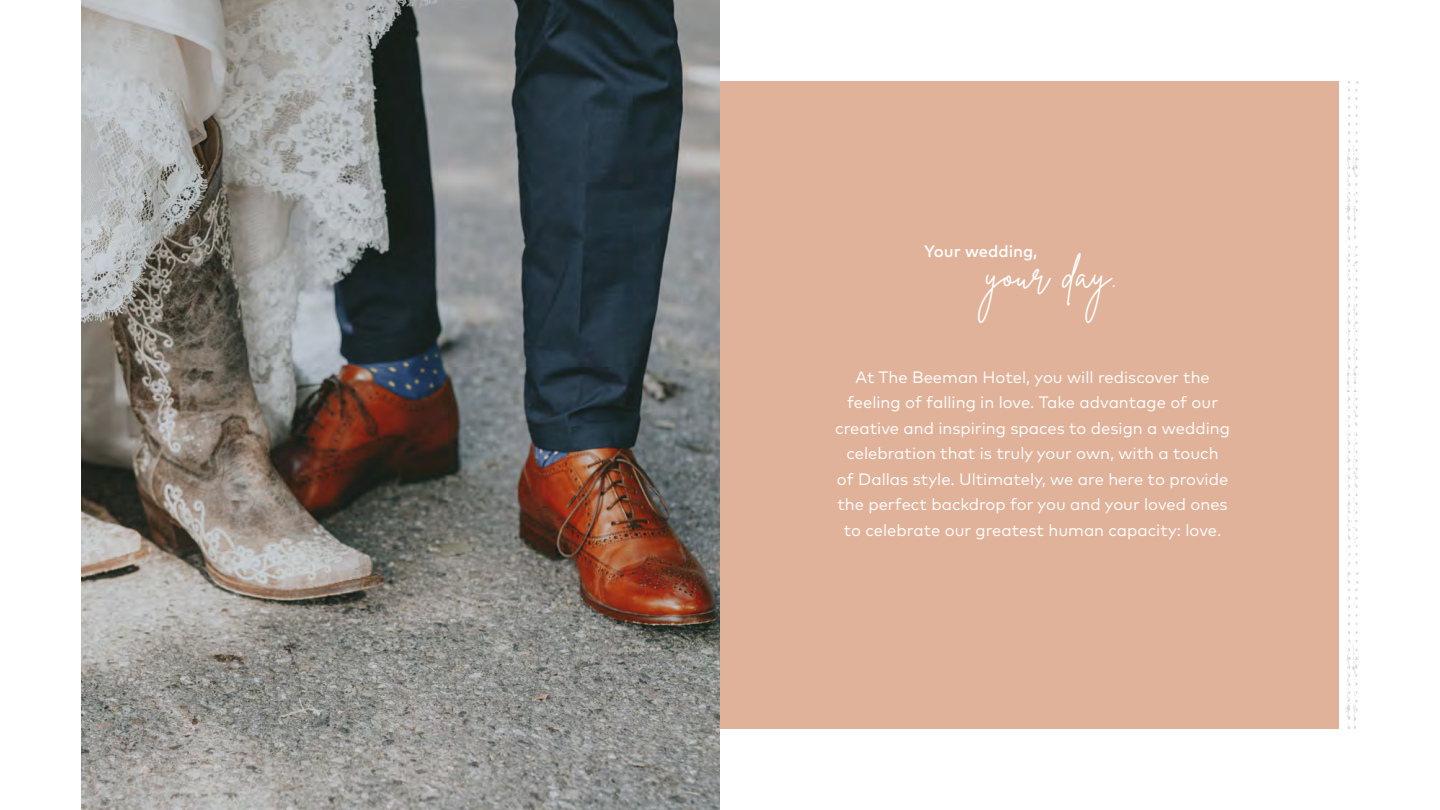
<style>
.page{position:relative;width:1440px;height:810px;background:#fff}
.page>*{position:absolute;margin:0;border:0;box-sizing:border-box;transform-origin:0 0}
.t1{font:40.5px "Brittany Signature";letter-spacing:.02em;color:#fff}
.t2{font:16.5px/25.5px "Mark";color:#fff;text-align:center}
.t3{font:500 16.5px "Mark OT";color:#fff}
</style>
<div class="page">
<div style="left:635px;top:81px;width:704px;height:648px;background:#e0b29a"></div>
<img style="left:81px;top:0;width:639px;height:810px">
<img style="left:1345px;top:81px;width:14px;height:648px">
<p class="t3" style="left:924px;top:241px;width:115px">Your wedding,</p>
<h1 class="t1" style="left:985px;top:249px;width:133px">your day.</h1>
<p class="t2" style="left:835px;top:364px;width:396px">At The Beeman Hotel, you will rediscover the feeling of falling in love. Take advantage of our creative and inspiring spaces to design a wedding celebration that is truly your own, with a touch<br>of Dallas style. Ultimately, we are here to provide the perfect backdrop for you and your loved ones to celebrate our greatest human capacity: love.</p>
</div>
